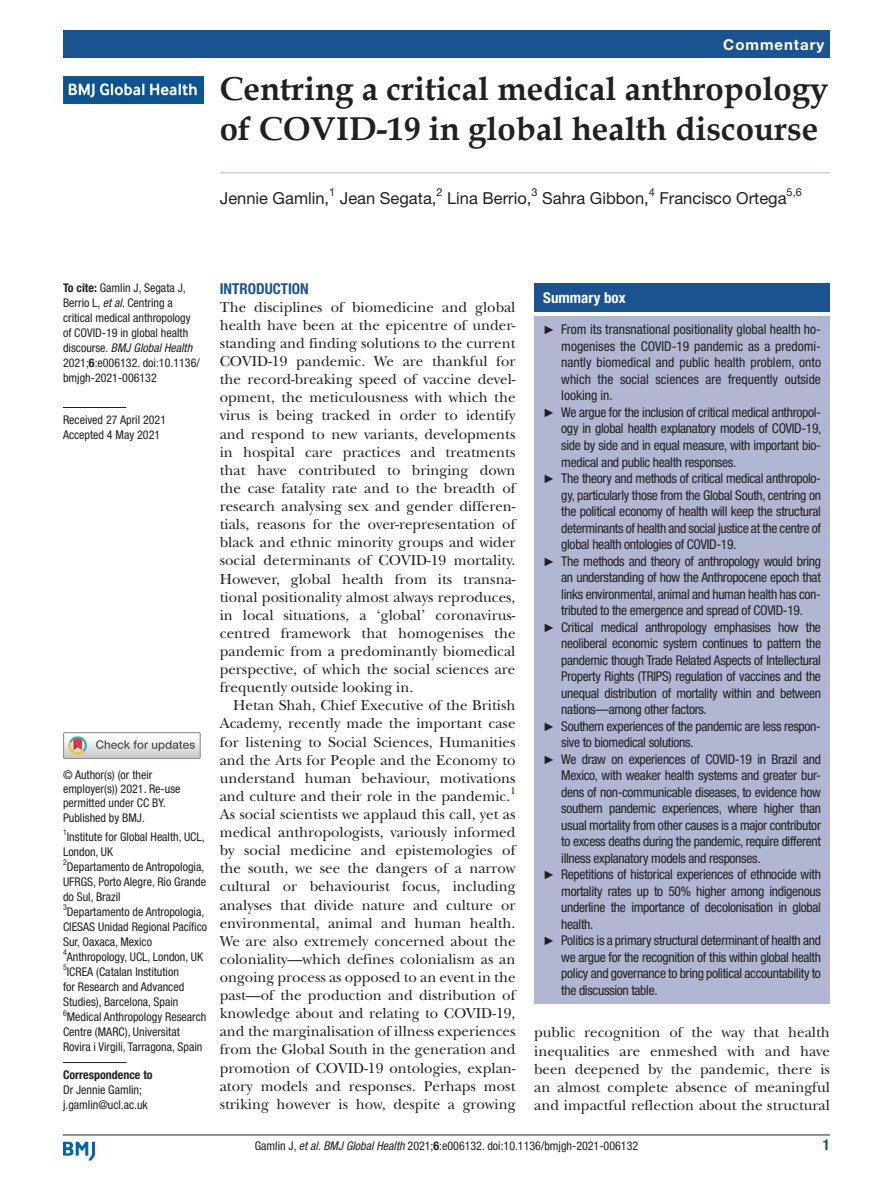
<style>
.page{position:relative;width:893px;height:1191px;background:#fff}
.page>*{position:absolute;margin:0;border:0;box-sizing:border-box;transform-origin:0 0}
.t1{font:700 33px/39px "Book Antiqua";color:#231f20}
.t2{font:16.5px "Helvetica Neue LT Std";color:#231f20}
.t3{font:15px/18.1px "New Baskerville";color:#231f20;text-align:justify}
.t4{font:700 condensed 15px "Helvetica Neue LT Std";color:#1b5391}
.t5{font:700 15px "Helvetica Neue LT Std";letter-spacing:.065em;color:#fff}
.t6{font:700 condensed 15px "Helvetica Neue LT Std";color:#fff}
.t7{font:condensed 13.5px "Helvetica Neue LT Std";letter-spacing:-.02em;color:#231f20}
.t8{font:condensed 13.5px "Helvetica Neue LT Std";color:#231f20}
.t9{font:condensed 12px/15px "Helvetica Neue LT Std";color:#231f20}
.t10{font:700 condensed 12px "Helvetica Neue LT Std";color:#231f20}
.t11{font:10.95px "Helvetica Neue LT Std";color:#231f20}
.t12{font:9.9px "New Baskerville";color:#00f}
.s1{font-weight:700}
.s2{font-style:italic}
.s3{font-family:"Arial";font-stretch:normal;font-size:12px}
</style>
<div class="page">
<hr style="left:63px;top:1134px;width:767px;height:1px;background:#231f20">
<svg style="left:63px;top:1141px;width:32px;height:19px"></svg>
<div style="left:63px;top:732px;width:138px;height:27px;border:1px solid #969090"></div>
<svg style="left:64px;top:732px;width:136px;height:26px"></svg>
<hr style="left:220px;top:172px;width:610px;height:1px;background:#b1b7d3">
<div style="left:63px;top:31px;width:767px;height:27px;background:#1b5391"></div>
<hr style="left:63px;top:407px;width:63px;height:1px;background:#231f20">
<hr style="left:63px;top:1062px;width:64px;height:1px;background:#231f20">
<img style="left:63px;top:77px;width:141px;height:27px">
<div style="left:534px;top:283px;width:296px;height:29px;background:#1b5391"></div>
<div style="left:534px;top:316px;width:296px;height:687px;background:#b1b7d3"></div>
<p class="t5" style="left:723px;top:35px;width:102px">Commentary</p>
<h1 class="t1" style="left:220px;top:70px;width:610px">Centring a critical medical anthropology of COVID-19 in global health discourse</h1>
<p class="t2" style="left:220px;top:188px;width:111px">Jennie Gamlin,</p>
<p class="t11" style="left:329px;top:186px;width:8px">1</p>
<p class="t2" style="left:340px;top:188px;width:98px">Jean Segata,</p>
<p class="t11" style="left:436px;top:186px;width:8px">2</p>
<p class="t2" style="left:447px;top:188px;width:86px">Lina Berrio,</p>
<p class="t11" style="left:531px;top:186px;width:8px">3</p>
<p class="t2" style="left:542px;top:188px;width:108px">Sahra Gibbon,</p>
<p class="t11" style="left:649px;top:186px;width:8px">4</p>
<p class="t2" style="left:659px;top:188px;width:129px">Francisco Ortega</p>
<p class="t11" style="left:787px;top:186px;width:17px">5,6</p>
<p class="t9" style="left:63px;top:280px;width:138px"><span class="s1">To cite:</span> Gamlin J, Segata J,<br>Berrio L, <span class="s2">et al</span>. Centring a critical medical anthropology of COVID-19 in global health discourse. <span class="s2">BMJ Global Health<br></span>2021;<span class="s1">6</span>:e006132. doi:10.1136/ bmjgh-2021-006132</p>
<p class="t9" style="left:63px;top:412px;width:105px">Received 27 April 2021<br>Accepted 4 May 2021</p>
<p class="t9" style="left:63px;top:767px;width:119px;line-height:14.4px">© Author(s) (or their employer(s)) 2021. Re-use permitted under CC BY.<br>Published by BMJ.</p>
<p class="t9" style="left:63px;top:829px;width:146px"><sup>1</sup>Institute for Global Health, UCL,<br>London, UK<br><sup>2</sup>Departamento de Antropologia,<br>UFRGS, Porto Alegre, Rio Grande do Sul, Brazil<br><sup>3</sup>Departamento de Antropologia,<br>CIESAS Unidad Regional Pacífico<br>Sur, Oaxaca, Mexico<br><sup>4</sup>Anthropology, UCL, London, UK<br><sup>5</sup>ICREA (Catalan Institution<br>for Research and Advanced<br>Studies), Barcelona, Spain<br><sup>6</sup>Medical Anthropology Research<br>Centre (MARC), Universitat<br>Rovira i Virgili, Tarragona, Spain</p>
<p class="t10" style="left:63px;top:1067px;width:91px">Correspondence to</p>
<p class="t9" style="left:63px;top:1082px;width:86px">Dr Jennie Gamlin; j.gamlin@ucl.ac.uk</p>
<p class="t4" style="left:220px;top:279px;width:91px">INTRODUCTION</p>
<p class="t3" style="left:220px;top:298px;width:297px">The disciplines of biomedicine and global health have been at the epicentre of under&shy;standing and finding solutions to the current COVID-19 pandemic. We are thankful for the record-breaking speed of vaccine devel&shy;opment, the meticulousness with which the virus is being tracked in order to identify and respond to new variants, developments in hospital care practices and treatments that have contributed to bringing down the case fatality rate and to the breadth of research analysing sex and gender differen&shy;tials, reasons for the over-representation of black and ethnic minority groups and wider social determinants of COVID-19 mortality.<br>However, global health from its transna&shy;tional positionality almost always reproduces, in local situations, a ‘global’ coronavirus&shy;centred framework that homogenises the pandemic from a predominantly biomedical perspective, of which the social sciences are frequently outside looking in.</p>
<p class="t3" style="left:220px;top:696px;width:297px;text-indent:14px">Hetan Shah, Chief Executive of the British Academy, recently made the important case for listening to Social Sciences, Humanities and the Arts for People and the Economy to understand human behaviour, motivations and culture and their role in the pandemic.</p>
<p class="t12" style="left:510px;top:785px;width:7px">1</p>
<p class="t3" style="left:220px;top:805px;width:297px">As social scientists we applaud this call, yet as medical anthropologists, variously informed by social medicine and epistemologies of the south, we see the dangers of a narrow cultural or behaviourist focus, including analyses that divide nature and culture or environmental, animal and human health.<br>We are also extremely concerned about the coloniality—which defines colonialism as an ongoing process as opposed to an event in the past—of the production and distribution of knowledge about and relating to COVID-19, and the marginalisation of illness experiences from the Global South in the generation and promotion of COVID-19 ontologies, explan&shy;atory models and responses. Perhaps most striking however is how, despite a growing</p>
<p class="t6" style="left:543px;top:288px;width:84px">Summary box</p>
<p class="t8" style="left:543px;top:322px;width:279px"><span class="s3">►</span> From its transnational positionality global health ho-</p>
<p class="t8" style="left:561px;top:338px;width:261px">mogenises the COVID-19 pandemic as a predomi-</p>
<p class="t8" style="left:561px;top:355px;width:261px">nantly biomedical and public health problem, onto</p>
<p class="t8" style="left:561px;top:371px;width:261px">which the social sciences are frequently outside</p>
<p class="t8" style="left:561px;top:388px;width:53px">looking in.</p>
<p class="t7" style="left:543px;top:404px;width:279px"><span class="s3">►</span> We argue for the inclusion of critical medical anthropol-</p>
<p class="t7" style="left:561px;top:421px;width:262px">ogy in global health explanatory models of COVID-19,</p>
<p class="t7" style="left:561px;top:437px;width:261px">side by side and in equal measure, with important bio-</p>
<p class="t7" style="left:561px;top:454px;width:177px">medical and public health responses.</p>
<p class="t7" style="left:543px;top:470px;width:279px"><span class="s3">►</span> The theory and methods of critical medical anthropolo-</p>
<p class="t7" style="left:561px;top:487px;width:261px">gy, particularly those from the Global South, centring on</p>
<p class="t7" style="left:561px;top:503px;width:261px">the political economy of health will keep the structural</p>
<p class="t7" style="left:561px;top:520px;width:261px">determinants of health and social justice at the centre of</p>
<p class="t7" style="left:561px;top:536px;width:177px">global health ontologies of COVID-19.</p>
<p class="t7" style="left:543px;top:553px;width:279px"><span class="s3">►</span> The methods and theory of anthropology would bring</p>
<p class="t7" style="left:561px;top:569px;width:261px">an understanding of how the Anthropocene epoch that</p>
<p class="t7" style="left:561px;top:586px;width:261px">links environmental, animal and human health has con-</p>
<p class="t7" style="left:561px;top:602px;width:243px">tributed to the emergence and spread of COVID-19.</p>
<p class="t7" style="left:543px;top:619px;width:279px"><span class="s3">►</span> Critical medical anthropology emphasises how the</p>
<p class="t7" style="left:561px;top:635px;width:261px">neoliberal economic system continues to pattern the</p>
<p class="t7" style="left:561px;top:652px;width:261px">pandemic though Trade Related Aspects of Intellectural</p>
<p class="t7" style="left:561px;top:668px;width:261px">Property Rights (TRIPS) regulation of vaccines and the</p>
<p class="t7" style="left:561px;top:685px;width:261px">unequal distribution of mortality within and between</p>
<p class="t7" style="left:561px;top:701px;width:147px">nations—among other factors.</p>
<p class="t7" style="left:543px;top:718px;width:279px"><span class="s3">►</span> Southern experiences of the pandemic are less respon-</p>
<p class="t7" style="left:561px;top:734px;width:134px">sive to biomedical solutions.</p>
<p class="t7" style="left:543px;top:751px;width:279px"><span class="s3">►</span> We draw on experiences of COVID-19 in Brazil and</p>
<p class="t7" style="left:561px;top:767px;width:261px">Mexico, with weaker health systems and greater bur-</p>
<p class="t7" style="left:561px;top:784px;width:261px">dens of non-communicable diseases, to evidence how</p>
<p class="t7" style="left:561px;top:800px;width:261px">southern pandemic experiences, where higher than</p>
<p class="t7" style="left:561px;top:817px;width:261px">usual mortality from other causes is a major contributor</p>
<p class="t7" style="left:561px;top:833px;width:261px">to excess deaths during the pandemic, require different</p>
<p class="t7" style="left:561px;top:850px;width:201px">illness explanatory models and responses.</p>
<p class="t7" style="left:543px;top:866px;width:279px"><span class="s3">►</span> Repetitions of historical experiences of ethnocide with</p>
<p class="t7" style="left:561px;top:883px;width:261px">mortality rates up to 50% higher among indigenous</p>
<p class="t7" style="left:561px;top:899px;width:261px">underline the importance of decolonisation in global</p>
<p class="t7" style="left:561px;top:916px;width:34px">health.</p>
<p class="t7" style="left:543px;top:932px;width:279px"><span class="s3">►</span> Politics is a primary structural determinant of health and</p>
<p class="t7" style="left:561px;top:949px;width:261px">we argue for the recognition of this within global health</p>
<p class="t7" style="left:561px;top:965px;width:261px">policy and governance to bring political accountability to</p>
<p class="t7" style="left:561px;top:982px;width:98px">the discussion table.</p>
<p class="t3" style="left:534px;top:1023px;width:297px">public recognition of the way that health inequalities are enmeshed with and have been deepened by the pandemic, there is an almost complete absence of meaningful and impactful reflection about the structural</p>
<p class="t9" style="left:255px;top:1137px;width:385px">Gamlin J, <span class="s2">et al</span>. <span class="s2">BMJ Global Health</span> 2021;<span class="s1">6</span>:e006132. doi:10.1136/bmjgh-2021-006132</p>
<p class="t4" style="left:823px;top:1135px;width:9px">1</p>
</div>
